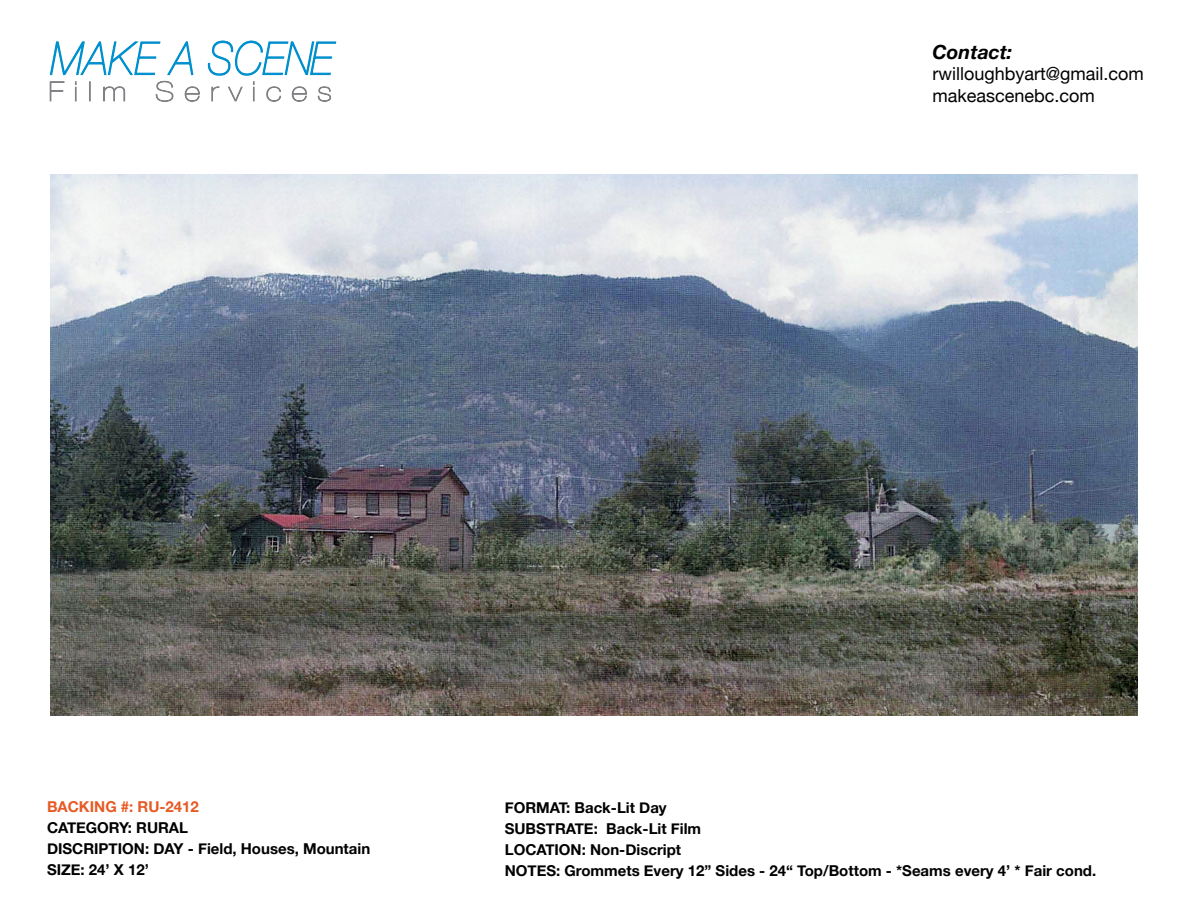
<style>
.page{position:relative;width:1188px;height:918px;background:#fff}
.page>*{position:absolute;margin:0;border:0;box-sizing:border-box;transform-origin:0 0}
.t1{font:italic 700 19.5px "Helvetica Neue";color:#000}
.t2{font:18px/21.6px "Helvetica Neue";color:#000}
.t3{font:700 15px/21px "Helvetica Neue";color:#000}
.t4{font:700 15px "Helvetica Neue";color:#e75a24}
</style>
<div class="page">
<svg style="left:49px;top:41px;width:151px;height:61px"></svg>
<svg style="left:207px;top:40px;width:130px;height:62px"></svg>
<img style="left:50px;top:175px;width:1087px;height:541px">
<h1 class="t1" style="left:933px;top:36px;width:81px">Contact:</h1>
<p class="t2" style="left:933px;top:64px;width:213px">rwilloughbyart@gmail.com makeascenebc.com</p>
<p class="t4" style="left:47px;top:794px;width:153px">BACKING #: RU-2412</p>
<p class="t3" style="left:47px;top:817px;width:325px">CATEGORY: RURAL<br>DISCRIPTION: DAY - Field, Houses, Mountain<br>SIZE: 24’ X 12’</p>
<p class="t3" style="left:505px;top:798px;width:593px">FORMAT: Back-Lit Day<br>SUBSTRATE: Back-Lit Film<br>LOCATION: Non-Discript<br>NOTES: Grommets Every 12” Sides - 24“ Top/Bottom - *Seams every 4’ * Fair cond.</p>
</div>
